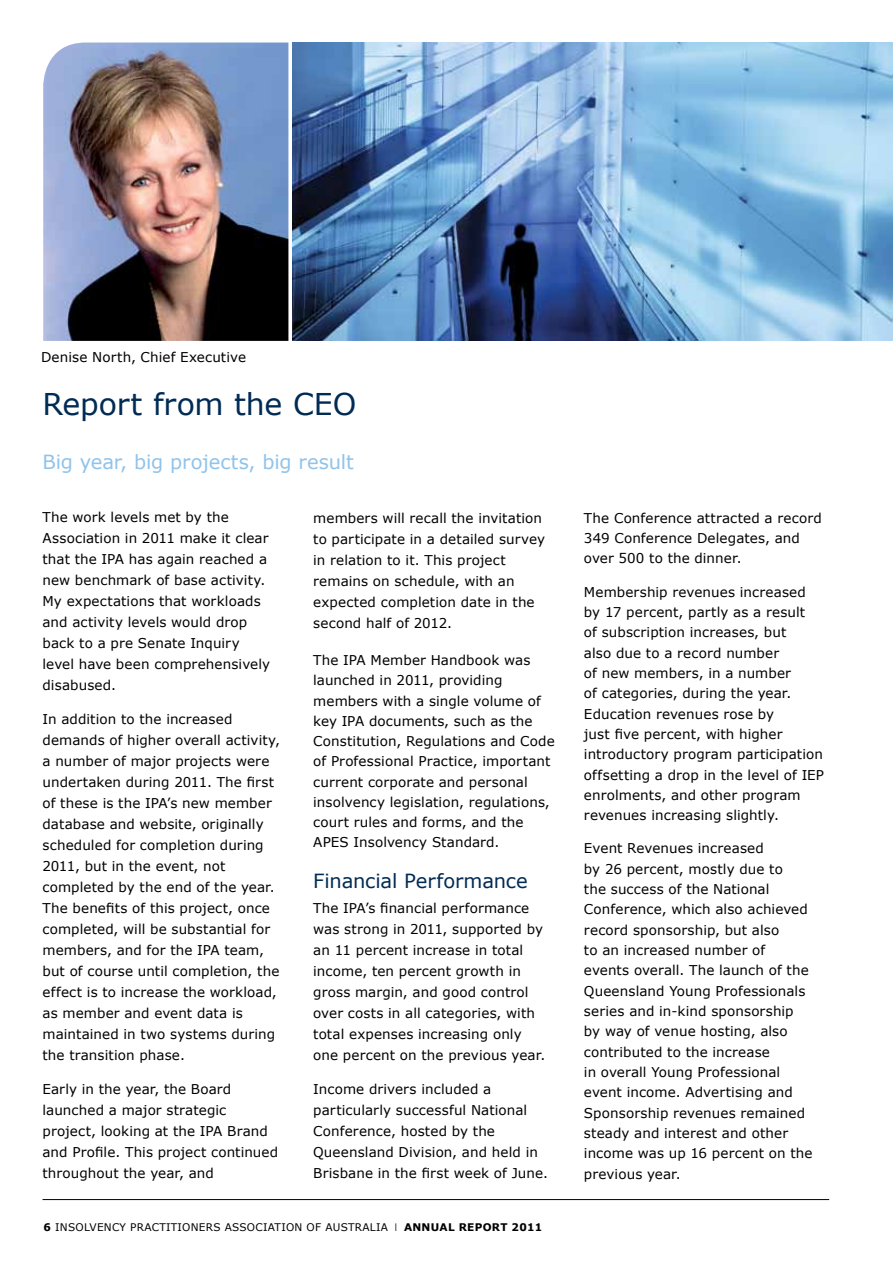
<style>
.page{position:relative;width:893px;height:1263px;background:#fff}
.page>*{position:absolute;margin:0;border:0;box-sizing:border-box;transform-origin:0 0}
.t1{font:30px "Verdana";letter-spacing:-.005em;color:#002b54}
.t2{font:19.5px "Verdana";letter-spacing:-.01em;color:#90c3ea}
.t3{font:19.5px "Verdana";letter-spacing:-.01em;color:#002b54}
.t4{font:13.5px/21px "Verdana";letter-spacing:.005em;color:#000}
.t5{font:10.5px "Verdana";letter-spacing:.025em;color:#000}
.t6{font:700 10.5px "Verdana";letter-spacing:.025em;color:#000}
.s1{font-weight:700}
.s2{font-weight:400}
.s3{font-family:"Univers";font-weight:300}
</style>
<div class="page">
<hr style="left:43px;top:1199px;width:786px;height:1px;background:#000">
<img style="left:43px;top:43px;width:245px;height:298px">
<img style="left:293px;top:43px;width:600px;height:298px">
<p class="t4" style="left:41px;top:346px;width:206px">Denise North, Chief Executive</p>
<h1 class="t1" style="left:43px;top:385px;width:315px">Report from the CEO</h1>
<h2 class="t2" style="left:43px;top:450px;width:313px">Big year, big projects, big result</h2>
<p class="t4" style="left:43px;top:506px;width:229px">The work levels met by the<br>Association in 2011 make it clear that the IPA has again reached a new benchmark of base activity.<br>My expectations that workloads and activity levels would drop back to a pre Senate Inquiry level have been comprehensively disabused.</p>
<p class="t4" style="left:43px;top:708px;width:239px">In addition to the increased demands of higher overall activity, a number of major projects were undertaken during 2011. The first of these is the IPA’s new member database and website, originally scheduled for completion during<br>2011, but in the event, not completed by the end of the year.<br>The benefits of this project, once completed, will be substantial for members, and for the IPA team, but of course until completion, the effect is to increase the workload, as member and event data is maintained in two systems during the transition phase.</p>
<p class="t4" style="left:43px;top:1078px;width:237px">Early in the year, the Board launched a major strategic project, looking at the IPA Brand and Profile. This project continued throughout the year, and</p>
<p class="t4" style="left:313px;top:507px;width:233px">members will recall the invitation to participate in a detailed survey in relation to it. This project remains on schedule, with an expected completion date in the second half of 2012.</p>
<p class="t4" style="left:313px;top:650px;width:243px;line-height:20.2px">The IPA Member Handbook was launched in 2011, providing members with a single volume of key IPA documents, such as the<br>Constitution, Regulations and Code of Professional Practice, important current corporate and personal insolvency legislation, regulations, court rules and forms, and the<br>APES Insolvency Standard.</p>
<h2 class="t3" style="left:313px;top:868px;width:216px">Financial Performance</h2>
<p class="t4" style="left:313px;top:897px;width:231px">The IPA’s financial performance was strong in 2011, supported by an 11 percent increase in total income, ten percent growth in gross margin, and good control over costs in all categories, with total expenses increasing only one percent on the previous year.</p>
<p class="t4" style="left:313px;top:1078px;width:236px">Income drivers included a particularly successful National<br>Conference, hosted by the<br>Queensland Division, and held in<br>Brisbane in the first week of June.</p>
<p class="t5" style="left:44px;top:1220px;width:20px"><span class="s1">6</span> inso</p>
<p class="t5" style="left:84px;top:1220px;width:21px">lvenc</p>
<p class="t5" style="left:120px;top:1220px;width:19px">y prac</p>
<p class="t5" style="left:159px;top:1220px;width:27px">titioners</p>
<p class="t5" style="left:225px;top:1220px;width:9px">associa</p>
<p class="t5" style="left:275px;top:1220px;width:15px">tion</p>
<p class="t6" style="left:307px;top:1220px;width:237px"><span class="s2">of australia</span> <span class="s3">I</span> ANNUAL REPORT 2011</p>
<p class="t4" style="left:584px;top:507px;width:239px;line-height:20.4px">The Conference attracted a record<br>349 Conference Delegates, and over 500 to the dinner.</p>
<p class="t4" style="left:584px;top:581px;width:242px;line-height:20.4px">Membership revenues increased by 17 percent, partly as a result<br>of subscription increases, but<br>also due to a record number<br>of new members, in a number<br>of categories, during the year.<br>Education revenues rose by<br>just five percent, with higher introductory program participation offsetting a drop in the level of IEP enrolments, and other program revenues increasing slightly.</p>
<p class="t4" style="left:584px;top:838px;width:230px;line-height:20.4px">Event Revenues increased<br>by 26 percent, mostly due to<br>the success of the National<br>Conference, which also achieved record sponsorship, but also<br>to an increased number of events overall. The launch of the<br>Queensland Young Professionals series and in-kind sponsorship by way of venue hosting, also contributed to the increase<br>in overall Young Professional event income. Advertising and<br>Sponsorship revenues remained steady and interest and other income was up 16 percent on the previous year.</p>
</div>
